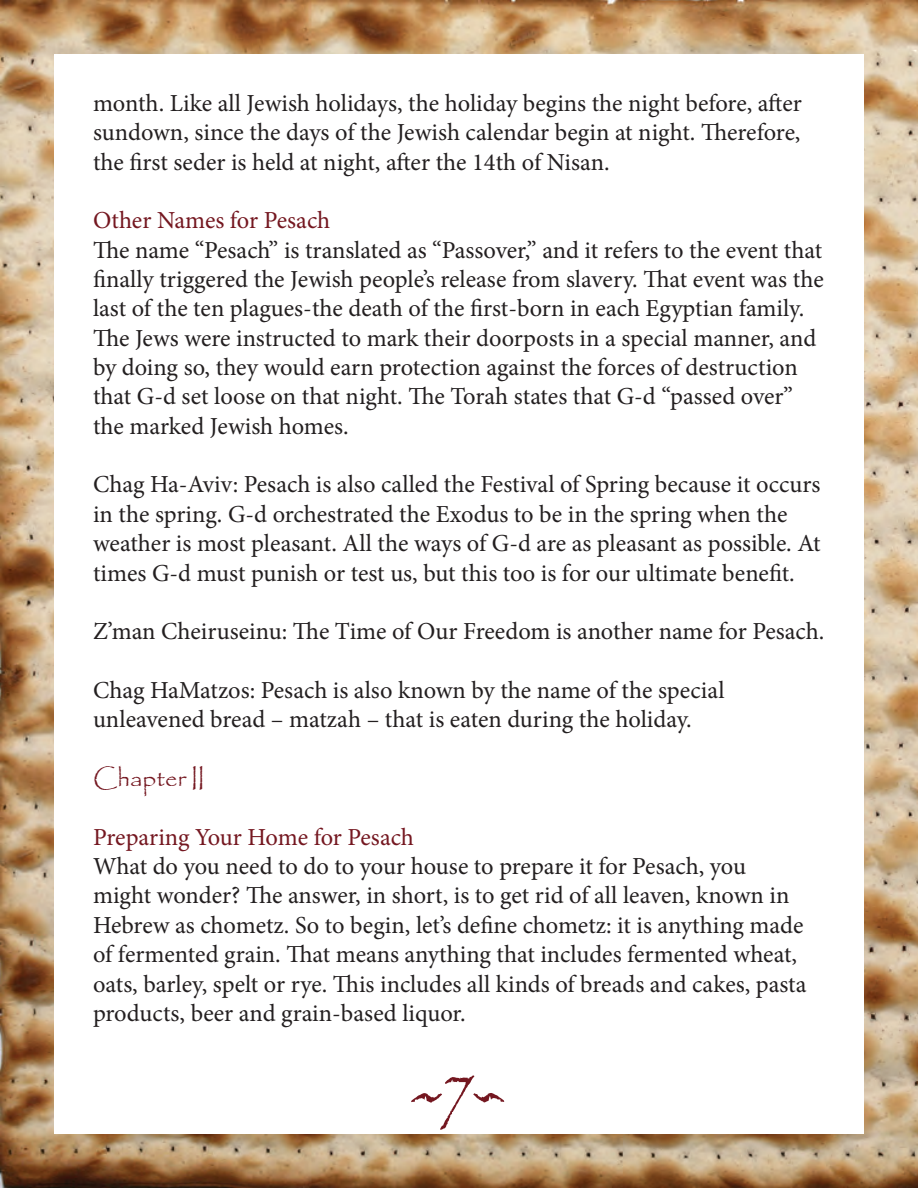
<style>
.page{position:relative;width:918px;height:1188px;background:#fff}
.page>*{position:absolute;margin:0;border:0;box-sizing:border-box;transform-origin:0 0}
.t1{font:72px "Papyrus";color:#741720}
.t2{font:24.45px/29.4px "Minion Pro";letter-spacing:-.005em;color:#231f20}
.t3{font:24.45px "Minion Pro";letter-spacing:-.005em;color:#741720}
.t4{font:24.45px "Papyrus";color:#741720}
.s1{font-size:90px}
</style>
<div class="page">
<img style="left:0;top:0;width:918px;height:1188px">
<div style="left:54px;top:54px;width:810px;height:1080px;background:#fff"></div>
<p class="t2" style="left:93px;top:88px;width:710px;text-align:justify">month. Like all Jewish holidays, the holiday begins the night before, after sundown, since the days of the Jewish calendar begin at night. Therefore, the first seder is held at night, after the 14th of Nisan.</p>
<p class="t3" style="left:93px;top:204px;width:239px">Other Names for Pesach</p>
<p class="t2" style="left:93px;top:235px;width:732px">The name “Pesach” is translated as “Passover,” and it refers to the event that finally triggered the Jewish people’s release from slavery. That event was the last of the ten plagues-the death of the first-born in each Egyptian family.<br>The Jews were instructed to mark their doorposts in a special manner, and by doing so, they would earn protection against the forces of destruction that G-d set loose on that night. The Torah states that G-d “passed over” the marked Jewish homes.</p>
<p class="t2" style="left:93px;top:470px;width:729px">Chag Ha-Aviv: Pesach is also called the Festival of Spring because it occurs in the spring. G-d orchestrated the Exodus to be in the spring when the weather is most pleasant. All the ways of G-d are as pleasant as possible. At times G-d must punish or test us, but this too is for our ultimate benefit.</p>
<p class="t2" style="left:93px;top:617px;width:733px">Z’man Cheiruseinu: The Time of Our Freedom is another name for Pesach.</p>
<p class="t2" style="left:93px;top:676px;width:633px">Chag HaMatzos: Pesach is also known by the name of the special unleavened bread – matzah – that is eaten during the holiday.</p>
<p class="t4" style="left:93px;top:763px;width:113px">Chapter II</p>
<p class="t3" style="left:93px;top:821px;width:323px">Preparing Your Home for Pesach</p>
<p class="t2" style="left:93px;top:852px;width:715px">What do you need to do to your house to prepare it for Pesach, you might wonder? The answer, in short, is to get rid of all leaven, known in Hebrew as chometz. So to begin, let’s define chometz: it is anything made of fermented grain. That means anything that includes fermented wheat, oats, barley, spelt or rye. This includes all kinds of breads and cakes, pasta products, beer and grain-based liquor.</p>
<h1 class="t1" style="left:408px;top:1050px;width:71px">7<span class="s1">˜</span></h1>
</div>
